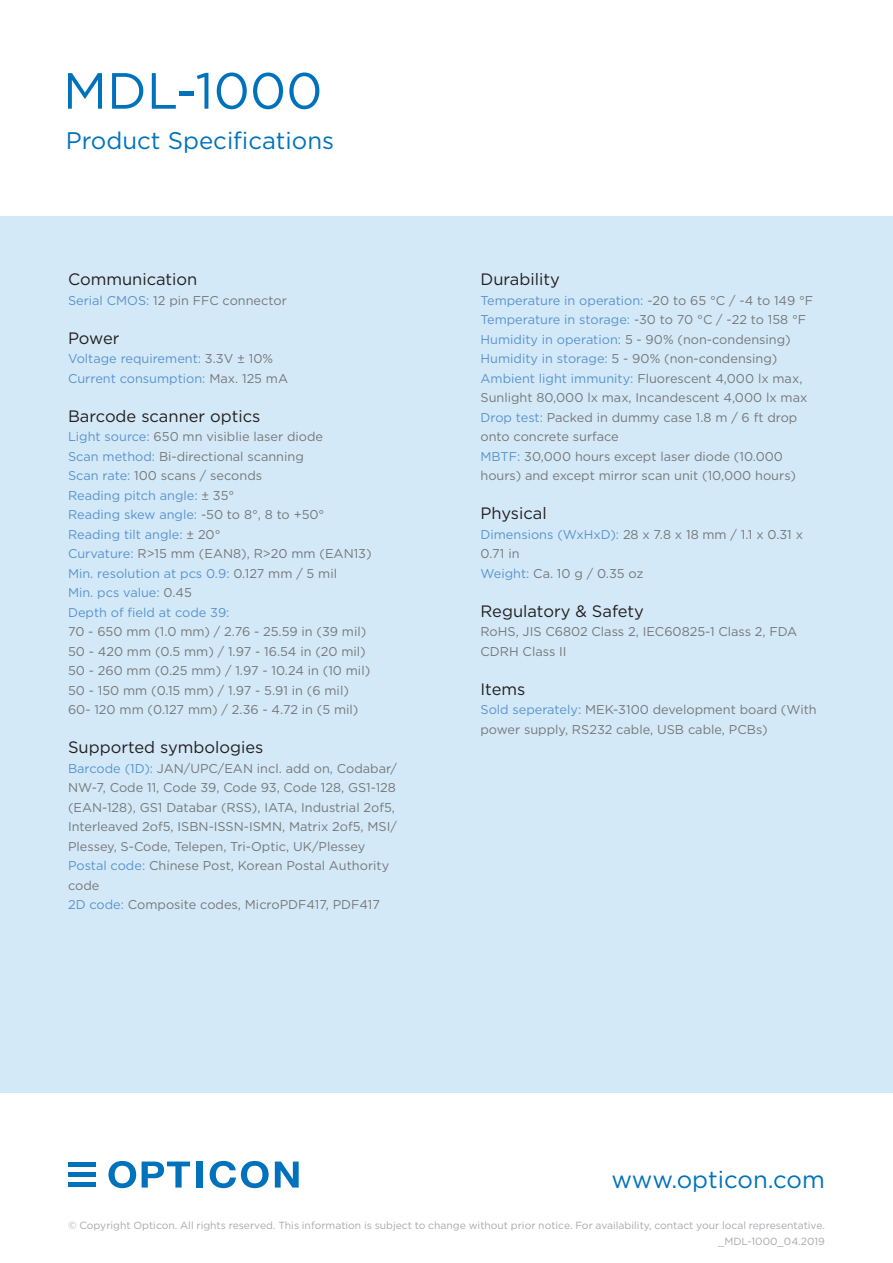
<style>
.page{position:relative;width:893px;height:1263px;background:#fff}
.page>*{position:absolute;margin:0;border:0;box-sizing:border-box;transform-origin:0 0}
.t1{font:50.85px "Gotham";color:#0072bc}
.t2{font:24px "Gotham";color:#0072bc}
.t3{font:16.5px "Gotham";color:#231f20}
.t4{font:12.75px/19.5px "Gotham";color:#76787b}
.t5{font:12.75px/19.5px "Gotham";color:#5893ce}
.t6{font:10.35px "Gotham";color:#a8a9ad}
.s1{color:#5893ce}
.s2{color:#76787b}
</style>
<div class="page">
<div style="left:68px;top:1162px;width:27px;height:5px;background:#0072bc"></div>
<div style="left:68px;top:1172px;width:27px;height:5px;background:#0072bc"></div>
<div style="left:68px;top:1182px;width:27px;height:5px;background:#0072bc"></div>
<svg style="left:108px;top:1161px;width:28px;height:27px"></svg>
<svg style="left:142px;top:1161px;width:48px;height:26px"></svg>
<div style="left:196px;top:1161px;width:7px;height:26px;background:#0072bc"></div>
<svg style="left:210px;top:1161px;width:59px;height:27px"></svg>
<svg style="left:275px;top:1161px;width:24px;height:26px"></svg>
<div style="left:0;top:217px;width:893px;height:876px;background:#d4e9f7"></div>
<p class="t1" style="left:63px;top:58px;width:261px">MDL-1000</p>
<p class="t2" style="left:66px;top:125px;width:270px">Product Specifications</p>
<p class="t3" style="left:68px;top:269px;width:131px">Communication</p>
<p class="t4" style="left:68px;top:290px;width:220px"><span class="s1">Serial CMOS:</span> 12 pin FFC connector</p>
<p class="t3" style="left:68px;top:327px;width:53px">Power</p>
<p class="t5" style="left:68px;top:349px;width:207px">Voltage requirement: <span class="s2">3.3V ± 10%</span></p>
<p class="t5" style="left:68px;top:368px;width:222px">Current consumption: <span class="s2">Max. 125 mA</span></p>
<p class="t3" style="left:68px;top:405px;width:194px">Barcode scanner optics</p>
<p class="t4" style="left:68px;top:427px;width:257px"><span class="s1">Light source:</span> 650 mn visiblie laser diode</p>
<p class="t4" style="left:68px;top:446px;width:237px"><span class="s1">Scan method:</span> Bi-directional scanning</p>
<p class="t4" style="left:68px;top:466px;width:196px"><span class="s1">Scan rate:</span> 100 scans / seconds</p>
<p class="t5" style="left:68px;top:485px;width:168px">Reading pitch angle: <span class="s2">± 35°</span></p>
<p class="t5" style="left:68px;top:505px;width:258px">Reading skew angle: <span class="s2">-50 to 8°, 8 to +50°</span></p>
<p class="t5" style="left:68px;top:524px;width:154px">Reading tilt angle: <span class="s2">± 20°</span></p>
<p class="t4" style="left:68px;top:544px;width:305px"><span class="s1">Curvature:</span> R&gt;15 mm (EAN8), R&gt;20 mm (EAN13)</p>
<p class="t5" style="left:68px;top:563px;width:271px">Min. resolution at pcs 0.9: <span class="s2">0.127 mm / 5 mil</span></p>
<p class="t5" style="left:68px;top:583px;width:125px">Min. pcs value: <span class="s2">0.45</span></p>
<p class="t5" style="left:68px;top:602px;width:163px">Depth of field at code 39:</p>
<p class="t4" style="left:68px;top:622px;width:300px">70 - 650 mm (1.0 mm) / 2.76 - 25.59 in (39 mil)</p>
<p class="t4" style="left:68px;top:641px;width:299px">50 - 420 mm (0.5 mm) / 1.97 - 16.54 in (20 mil)</p>
<p class="t4" style="left:68px;top:661px;width:304px">50 - 260 mm (0.25 mm) / 1.97 - 10.24 in (10 mil)</p>
<p class="t4" style="left:68px;top:680px;width:282px">50 - 150 mm (0.15 mm) / 1.97 - 5.91 in (6 mil)</p>
<p class="t4" style="left:68px;top:700px;width:292px">60- 120 mm (0.127 mm) / 2.36 - 4.72 in (5 mil)</p>
<p class="t3" style="left:68px;top:737px;width:197px">Supported symbologies</p>
<p class="t4" style="left:68px;top:758px;width:330px"><span class="s1">Barcode (1D):</span> JAN/UPC/EAN incl. add on, Codabar/ NW-7, Code 11, Code 39, Code 93, Code 128, GS1-128 (EAN-128), GS1 Databar (RSS), IATA, Industrial 2of5, Interleaved 2of5, ISBN-ISSN-ISMN, Matrix 2of5, MSI/</p>
<p class="t4" style="left:68px;top:836px;width:299px">Plessey, S-Code, Telepen, Tri-Optic, UK/Plessey</p>
<p class="t4" style="left:68px;top:856px;width:323px"><span class="s1">Postal code:</span> Chinese Post, Korean Postal Authority code</p>
<p class="t4" style="left:68px;top:895px;width:313px"><span class="s1">2D code:</span> Composite codes, MicroPDF417, PDF417</p>
<p class="t3" style="left:480px;top:269px;width:81px">Durability</p>
<p class="t5" style="left:480px;top:290px;width:334px">Temperature in operation: <span class="s2">-20 to 65 °C / -4 to 149 °F</span></p>
<p class="t5" style="left:480px;top:310px;width:327px">Temperature in storage: <span class="s2">-30 to 70 °C / -22 to 158 °F<br></span>Humidity in operation: <span class="s2">5 - 90% (non-condensing)</span></p>
<p class="t4" style="left:480px;top:349px;width:298px"><span class="s1">Humidity in storage:</span> 5 - 90% (non-condensing)</p>
<p class="t4" style="left:480px;top:368px;width:328px"><span class="s1">Ambient light immunity:</span> Fluorescent 4,000 lx max,<br>Sunlight 80,000 lx max, Incandescent 4,000 lx max</p>
<p class="t4" style="left:480px;top:407px;width:318px"><span class="s1">Drop test:</span> Packed in dummy case 1.8 m / 6 ft drop onto concrete surface</p>
<p class="t4" style="left:480px;top:446px;width:317px"><span class="s1">MBTF:</span> 30,000 hours except laser diode (10.000 hours) and except mirror scan unit (10,000 hours)</p>
<p class="t3" style="left:480px;top:503px;width:68px">Physical</p>
<p class="t4" style="left:480px;top:524px;width:324px"><span class="s1">Dimensions (WxHxD):</span> 28 x 7.8 x 18 mm / 1.1 x 0.31 x<br>0.71 in</p>
<p class="t4" style="left:480px;top:563px;width:165px"><span class="s1">Weight:</span> Ca. 10 g / 0.35 oz</p>
<p class="t3" style="left:480px;top:600px;width:165px">Regulatory &amp; Safety</p>
<p class="t4" style="left:480px;top:622px;width:318px">RoHS, JIS C6802 Class 2, IEC60825-1 Class 2, FDA<br>CDRH Class II</p>
<p class="t3" style="left:480px;top:678px;width:46px">Items</p>
<p class="t4" style="left:480px;top:700px;width:338px"><span class="s1">Sold seperately:</span> MEK-3100 development board (With power supply, RS232 cable, USB cable, PCBs)</p>
<p class="t2" style="left:611px;top:1164px;width:215px">www.opticon.com</p>
<p class="t6" style="left:68px;top:1218px;width:758px">© Copyright Opticon. All rights reserved. This information is subject to change without prior notice. For availability, contact your local representative.</p>
<p class="t6" style="left:718px;top:1235px;width:108px">_MDL-1000_04.2019</p>
</div>
